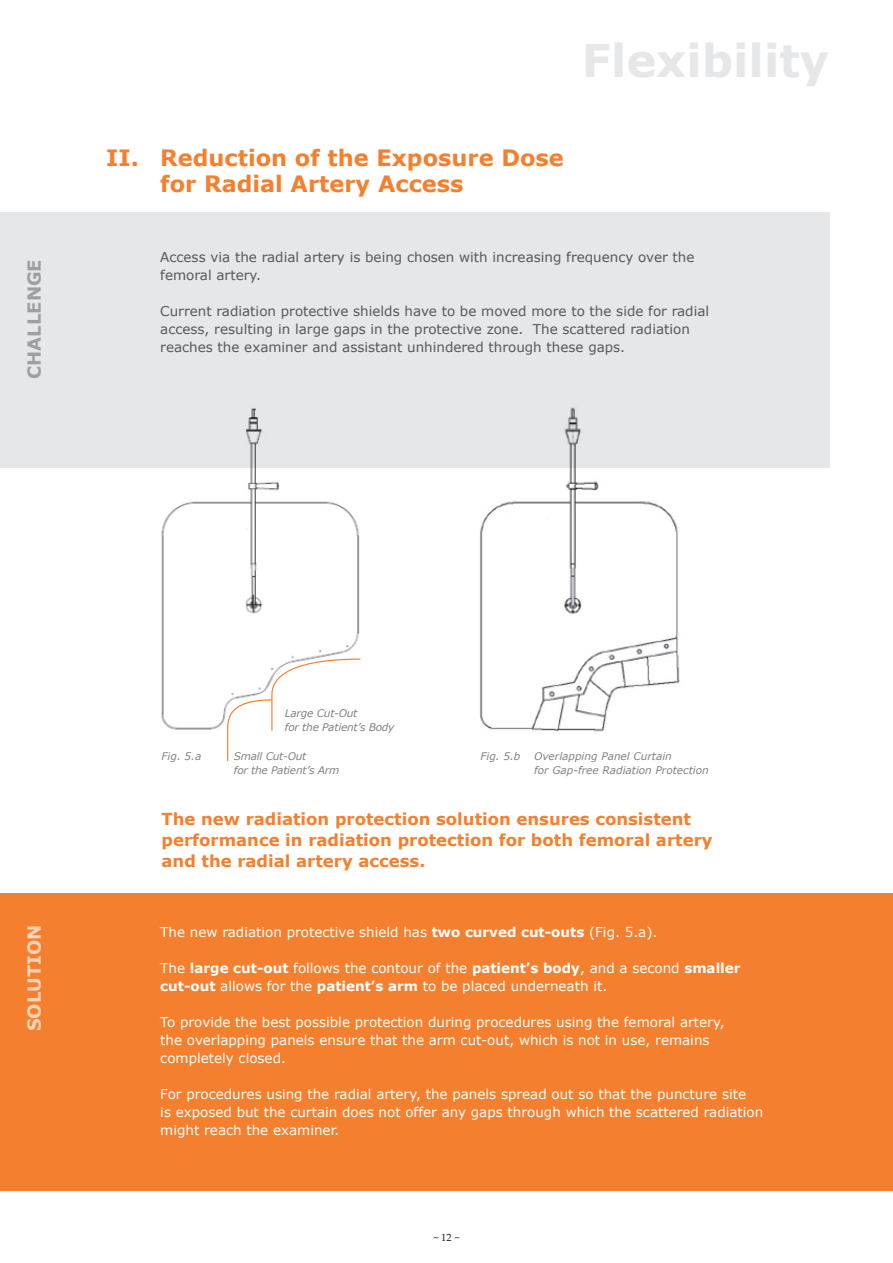
<style>
.page{position:relative;width:893px;height:1263px;background:#fff}
.page>*{position:absolute;margin:0;border:0;box-sizing:border-box;transform-origin:0 0}
.t1{font:700 45px "Verdana";color:#e6e7e9}
.t2{font:700 22.5px/25.5px "Verdana";color:#f4802f}
.t3{font:700 18px "Verdana";color:#9d9fa2}
.t4{font:700 18px "Verdana";color:#fdd4b5}
.t5{font:700 16.5px/21px "Verdana";color:#f4802f}
.t6{font:13.5px/18px "Verdana";color:#fff}
.t7{font:13.5px/18px "Verdana";color:#57585a}
.t8{font:italic 10.5px/13.5px "Verdana";color:#808285}
.t9{font:italic 10.5px/13.5px "Verdana";letter-spacing:-.02em;color:#808285}
.t10{font:10.5px "Palatino Linotype";color:#231f20}
.s1{font-weight:700}
</style>
<div class="page">
<div style="left:0;top:893px;width:893px;height:298px;background:#f4802f"></div>
<div style="left:0;top:213px;width:829px;height:255px;background:#e6e7e9"></div>
<img style="left:161px;top:408px;width:199px;height:322px">
<img style="left:480px;top:407px;width:200px;height:325px">
<svg style="left:226px;top:658px;width:135px;height:104px"></svg>
<h3 class="t3" style="left:22px;top:379px;width:121px;rotate:-90deg">CHALLENGE</h3>
<h1 class="t1" style="left:582px;top:29px;width:249px">Flexibility</h1>
<h2 class="t2" style="left:160px;top:145px;width:405px;text-indent:-54px">II. Reduction of the Exposure Dose for Radial Artery Access</h2>
<p class="t7" style="left:160px;top:248px;width:536px">Access via the radial artery is being chosen with increasing frequency over the femoral artery.</p>
<p class="t7" style="left:160px;top:302px;width:550px">Current radiation protective shields have to be moved more to the side for radial access, resulting in large gaps in the protective zone. The scattered radiation reaches the examiner and assistant unhindered through these gaps.</p>
<h3 class="t4" style="left:22px;top:1031px;width:108px;rotate:-90deg">SOLUTION</h3>
<p class="t9" style="left:285px;top:706px;width:111px">Large Cut-Out<br>for the Patient’s Body</p>
<p class="t9" style="left:234px;top:750px;width:107px">Small Cut-Out<br>for the Patient’s Arm</p>
<p class="t8" style="left:534px;top:750px;width:176px">Overlapping Panel Curtain<br>for Gap-free Radiation Protection</p>
<p class="t8" style="left:162px;top:750px;width:41px">Fig. 5.a</p>
<p class="t8" style="left:480px;top:750px;width:42px">Fig. 5.b</p>
<p class="t5" style="left:162px;top:808px;width:553px">The new radiation protection solution ensures consistent performance in radiation protection for both femoral artery and the radial artery access.</p>
<p class="t6" style="left:160px;top:923px;width:499px">The new radiation protective shield has <span class="s1">two curved cut-outs</span> (Fig. 5.a).</p>
<p class="t6" style="left:160px;top:959px;width:582px">The <span class="s1">large cut-out</span> follows the contour of the <span class="s1">patient’s body</span>, and a second <span class="s1">smaller cut-out</span> allows for the <span class="s1">patient’s arm</span> to be placed underneath it.</p>
<p class="t6" style="left:160px;top:1013px;width:566px">To provide the best possible protection during procedures using the femoral artery, the overlapping panels ensure that the arm cut-out, which is not in use, remains completely closed.</p>
<p class="t6" style="left:160px;top:1085px;width:604px">For procedures using the radial artery, the panels spread out so that the puncture site<br>is exposed but the curtain does not offer any gaps through which the scattered radiation might reach the examiner.</p>
<p class="t10" style="left:433px;top:1230px;width:28px">~ 12 ~</p>
</div>
